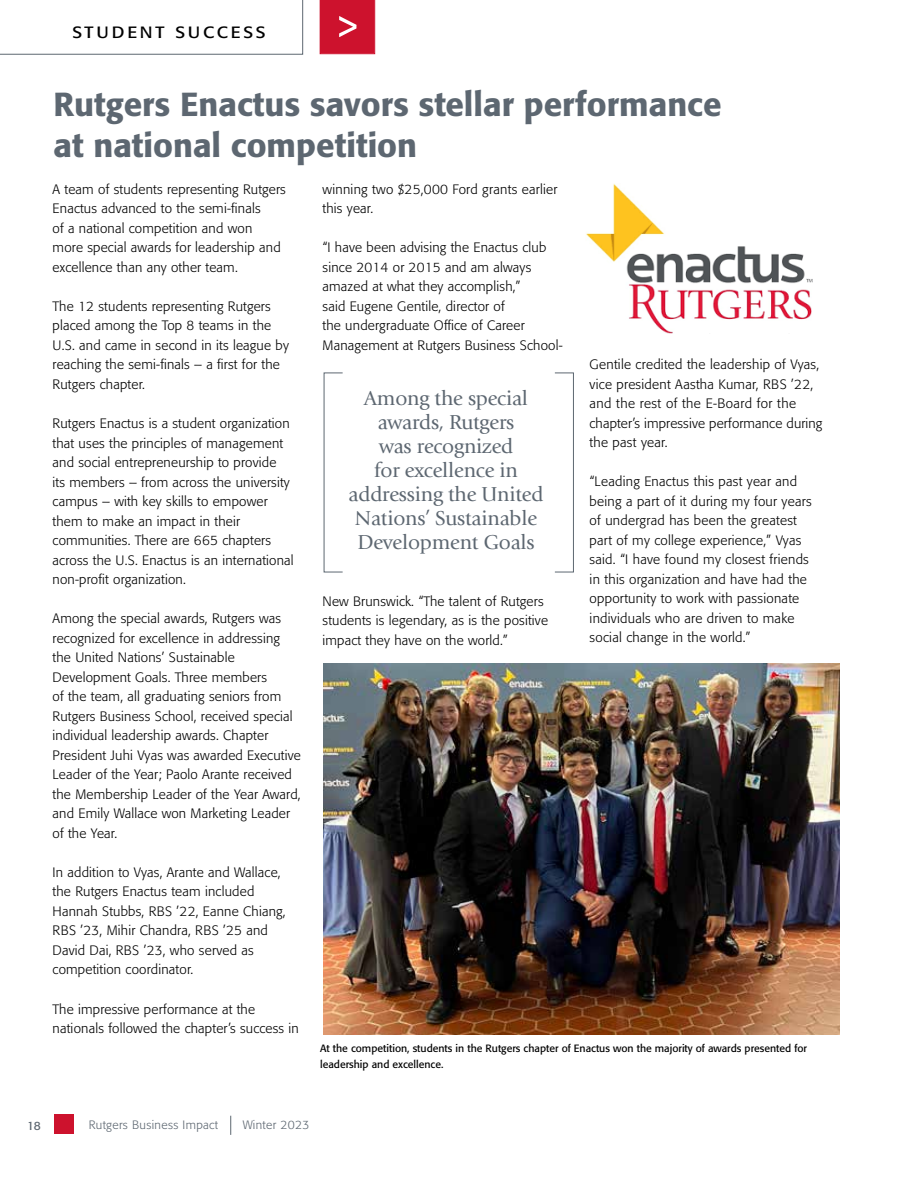
<style>
.page{position:relative;width:918px;height:1188px;background:#fff}
.page>*{position:absolute;margin:0;border:0;box-sizing:border-box;transform-origin:0 0}
.t1{font:500 33px/40.5px "Formata BQ";color:#5d6771}
.t2{font:21px/24px "Giovanni Std";letter-spacing:-.01em;color:#5d6771;text-align:center}
.t3{font:16.2px "Formata BQ";letter-spacing:.155em;color:#000;scale:1.11 1}
.t4{font:300 13.5px/19.5px "Formata BQ";letter-spacing:.015em;color:#000}
.t5{font:300 12px "Formata BQ";letter-spacing:.03em;color:#5d6771}
.t6{font:12px "Formata BQ";color:#5d6771}
.t7{font:10.5px/16.5px "Formata BQ";color:#000}
</style>
<div class="page">
<div style="left:54px;top:1114px;width:19px;height:19px;background:#cd122d"></div>
<svg style="left:230px;top:1116px;width:1px;height:19px"></svg>
<svg style="left:320px;top:0;width:55px;height:54px;background:#cf1c36"></svg>
<svg style="left:0;top:0;width:303px;height:55px"></svg>
<img style="left:324px;top:663px;width:516px;height:372px">
<div style="left:554px;top:373px;width:20px;height:199px;border:1px solid #5d6771"></div>
<img style="left:586px;top:184px;width:227px;height:150px">
<p class="t3" style="left:72px;top:23px;width:176px">STUDENT SUCCESS</p>
<h1 class="t1" style="left:54px;top:84px;width:670px">Rutgers Enactus savors stellar performance at national competition</h1>
<p class="t4" style="left:53px;top:179px;width:235px">A team of students representing Rutgers Enactus advanced to the semi-finals<br>of a national competition and won more special awards for leadership and excellence than any other team.</p>
<p class="t4" style="left:53px;top:297px;width:238px">The 12 students representing Rutgers placed among the Top 8 teams in the U.S. and came in second in its league by reaching the semi-finals – a first for the Rutgers chapter.</p>
<p class="t4" style="left:53px;top:414px;width:243px">Rutgers Enactus is a student organization that uses the principles of management and social entrepreneurship to provide<br>its members – from across the university campus – with key skills to empower them to make an impact in their communities. There are 665 chapters across the U.S. Enactus is an international non-profit organization.</p>
<p class="t4" style="left:53px;top:609px;width:250px">Among the special awards, Rutgers was recognized for excellence in addressing the United Nations’ Sustainable Development Goals. Three members<br>of the team, all graduating seniors from Rutgers Business School, received special individual leadership awards. Chapter President Juhi Vyas was awarded Executive Leader of the Year; Paolo Arante received the Membership Leader of the Year Award, and Emily Wallace won Marketing Leader of the Year.</p>
<p class="t4" style="left:53px;top:863px;width:235px">In addition to Vyas, Arante and Wallace, the Rutgers Enactus team included Hannah Stubbs, RBS ’22, Eanne Chiang, RBS ’23, Mihir Chandra, RBS ’25 and David Dai, RBS ’23, who served as competition coordinator.</p>
<p class="t4" style="left:53px;top:999px;width:248px">The impressive performance at the nationals followed the chapter’s success in</p>
<p class="t4" style="left:323px;top:179px;width:237px">winning two $25,000 Ford grants earlier this year.</p>
<p class="t4" style="left:323px;top:238px;width:242px">“I have been advising the Enactus club since 2014 or 2015 and am always amazed at what they accomplish,”<br>said Eugene Gentile, director of<br>the undergraduate Office of Career Management at Rutgers Business School-</p>
<h2 class="t2" style="left:349px;top:386px;width:196px">Among the special awards, Rutgers<br>was recognized<br>for excellence in addressing the United<br>Nations’ Sustainable<br>Development Goals</h2>
<p class="t4" style="left:323px;top:591px;width:227px">New Brunswick. “The talent of Rutgers students is legendary, as is the positive impact they have on the world.”</p>
<p class="t4" style="left:590px;top:355px;width:234px">Gentile credited the leadership of Vyas, vice president Aastha Kumar, RBS ’22, and the rest of the E-Board for the chapter’s impressive performance during the past year.</p>
<p class="t4" style="left:590px;top:472px;width:224px">“Leading Enactus this past year and being a part of it during my four years of undergrad has been the greatest part of my college experience,” Vyas said. “I have found my closest friends in this organization and have had the opportunity to work with passionate individuals who are driven to make social change in the world.”</p>
<p class="t7" style="left:320px;top:1040px;width:488px">At the competition, students in the Rutgers chapter of Enactus won the majority of awards presented for leadership and excellence.</p>
<p class="t6" style="left:27px;top:1118px;width:15px">18</p>
<p class="t5" style="left:89px;top:1118px;width:131px">Rutgers Business Impact</p>
<p class="t5" style="left:243px;top:1118px;width:68px">Winter 2023</p>
</div>
